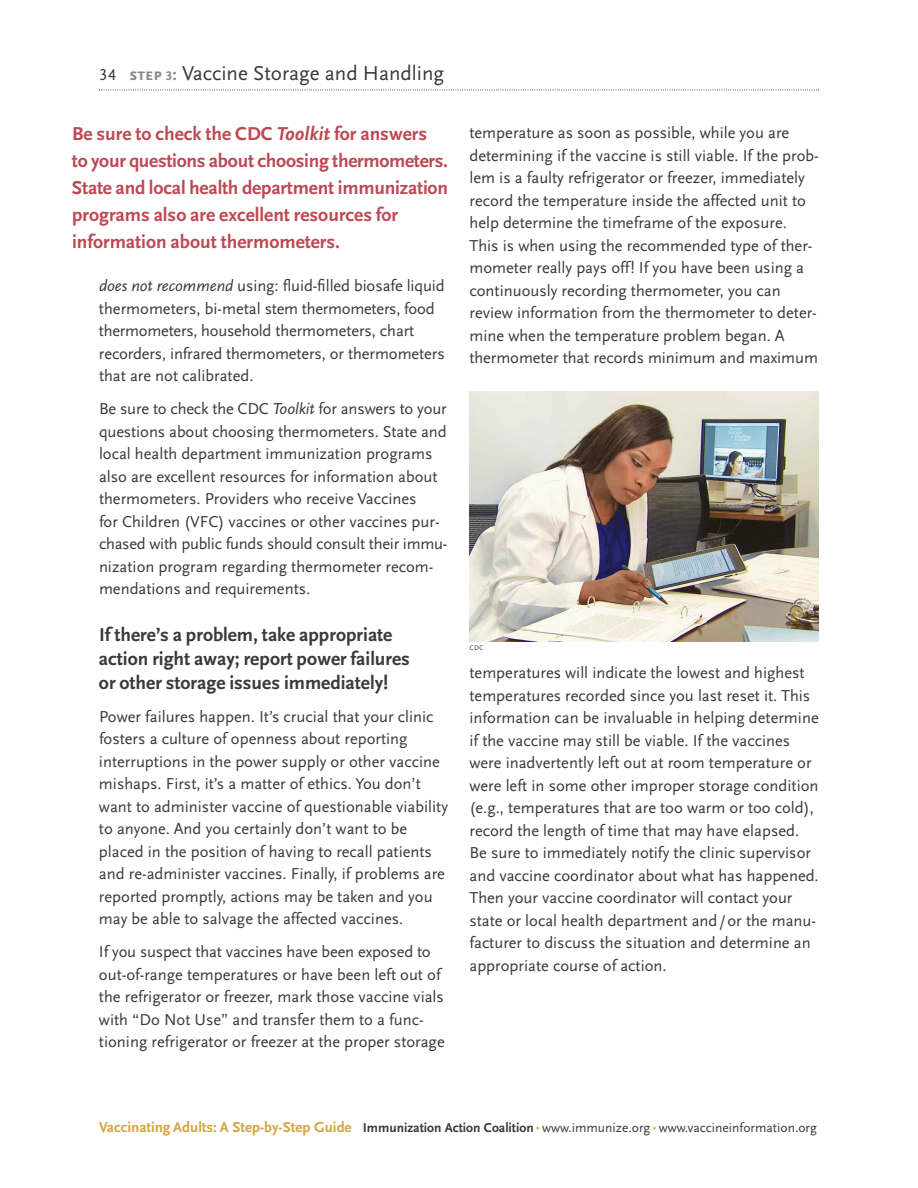
<style>
.page{position:relative;width:918px;height:1188px;background:#fff}
.page>*{position:absolute;margin:0;border:0;box-sizing:border-box;transform-origin:0 0}
.t1{font:21px "Scala Sans Offc";color:#39383a}
.t2{font:700 19.5px/27px "Scala Sans Offc";color:#be4853}
.t3{font:700 19.5px/24px "Scala Sans Offc";color:#39383a}
.t4{font:16.5px/22.5px "Scala Sans Offc";color:#39383a}
.t5{font:13.5px "Scala Sans Offc";color:#39383a}
.t6{font:300 9px "Profile SC";color:#39383a}
.s1{font-size:16.5px}
.s2{font-family:"Scala Sans Sc Offc";font-weight:700;font-size:17.25px;color:#888889}
.s3{font-weight:700;font-size:13.2px;color:#888889}
.s4{font-style:italic}
.s5{font-weight:700;font-size:15px;color:#d5a342}
.s6{font-weight:700}
.s7{font-size:12px;color:#e1b244}
</style>
<div class="page">
<svg style="left:99px;top:89px;width:720px;height:1px"></svg>
<img style="left:470px;top:391px;width:349px;height:250px">
<p class="t1" style="left:99px;top:62px;width:347px"><span class="s1">34</span> <span class="s2">step</span> <span class="s3">3</span><span class="s2">:</span> Vaccine Storage and Handling</p>
<p class="t2" style="left:72px;top:121px;width:378px">Be sure to check the CDC <span class="s4">Toolkit</span> for answers<br>to your questions about choosing thermometers.<br>State and local health department immunization programs also are excellent resources for information about thermometers.</p>
<p class="t4" style="left:99px;top:275px;width:347px"><span class="s4">does not recommend</span> using: fluid-filled biosafe liquid thermometers, bi-metal stem thermometers, food thermometers, household thermometers, chart recorders, infrared thermometers, or thermometers that are not calibrated.</p>
<p class="t4" style="left:99px;top:398px;width:350px">Be sure to check the CDC <span class="s4">Toolkit</span> for answers to your questions about choosing thermometers. State and local health department immunization programs also are excellent resources for information about thermometers. Providers who receive Vaccines<br>for Children (VFC) vaccines or other vaccines pur&shy;chased with public funds should consult their immu&shy;nization program regarding thermometer recom&shy;mendations and requirements.</p>
<p class="t3" style="left:99px;top:623px;width:313px">If there’s a problem, take appropriate action right away; report power failures or other storage issues immediately!</p>
<p class="t4" style="left:99px;top:705px;width:351px">Power failures happen. It’s crucial that your clinic fosters a culture of openness about reporting interruptions in the power supply or other vaccine mishaps. First, it’s a matter of ethics. You don’t want to administer vaccine of questionable viability to anyone. And you certainly don’t want to be placed in the position of having to recall patients and re-administer vaccines. Finally, if problems are reported promptly, actions may be taken and you may be able to salvage the affected vaccines.</p>
<p class="t4" style="left:99px;top:941px;width:347px">If you suspect that vaccines have been exposed to out-of-range temperatures or have been left out of the refrigerator or freezer, mark those vaccine vials with “Do Not Use” and transfer them to a func&shy;tioning refrigerator or freezer at the proper storage</p>
<p class="t4" style="left:469px;top:122px;width:351px">temperature as soon as possible, while you are determining if the vaccine is still viable. If the prob&shy;lem is a faulty refrigerator or freezer, immediately record the temperature inside the affected unit to help determine the timeframe of the exposure.<br>This is when using the recommended type of ther&shy;mometer really pays off! If you have been using a continuously recording thermometer, you can review information from the thermometer to deter&shy;mine when the temperature problem began. A thermometer that records minimum and maximum</p>
<p class="t6" style="left:470px;top:644px;width:16px">cdc</p>
<p class="t4" style="left:469px;top:662px;width:351px">temperatures will indicate the lowest and highest temperatures recorded since you last reset it. This information can be invaluable in helping determine if the vaccine may still be viable. If the vaccines were inadvertently left out at room temperature or were left in some other improper storage condition (e.g., temperatures that are too warm or too cold), record the length of time that may have elapsed.<br>Be sure to immediately notify the clinic supervisor and vaccine coordinator about what has happened.<br>Then your vaccine coordinator will contact your state or local health department and/or the manu&shy;facturer to discuss the situation and determine an appropriate course of action.</p>
<p class="t5" style="left:99px;top:1120px;width:720px"><span class="s5">Vaccinating Adults: A Step-by-Step Guide</span> <span class="s6">Immunization Action Coalition</span> <span class="s7">•</span> www.immunize.org <span class="s7">•</span> www.vaccineinformation.org</p>
</div>
